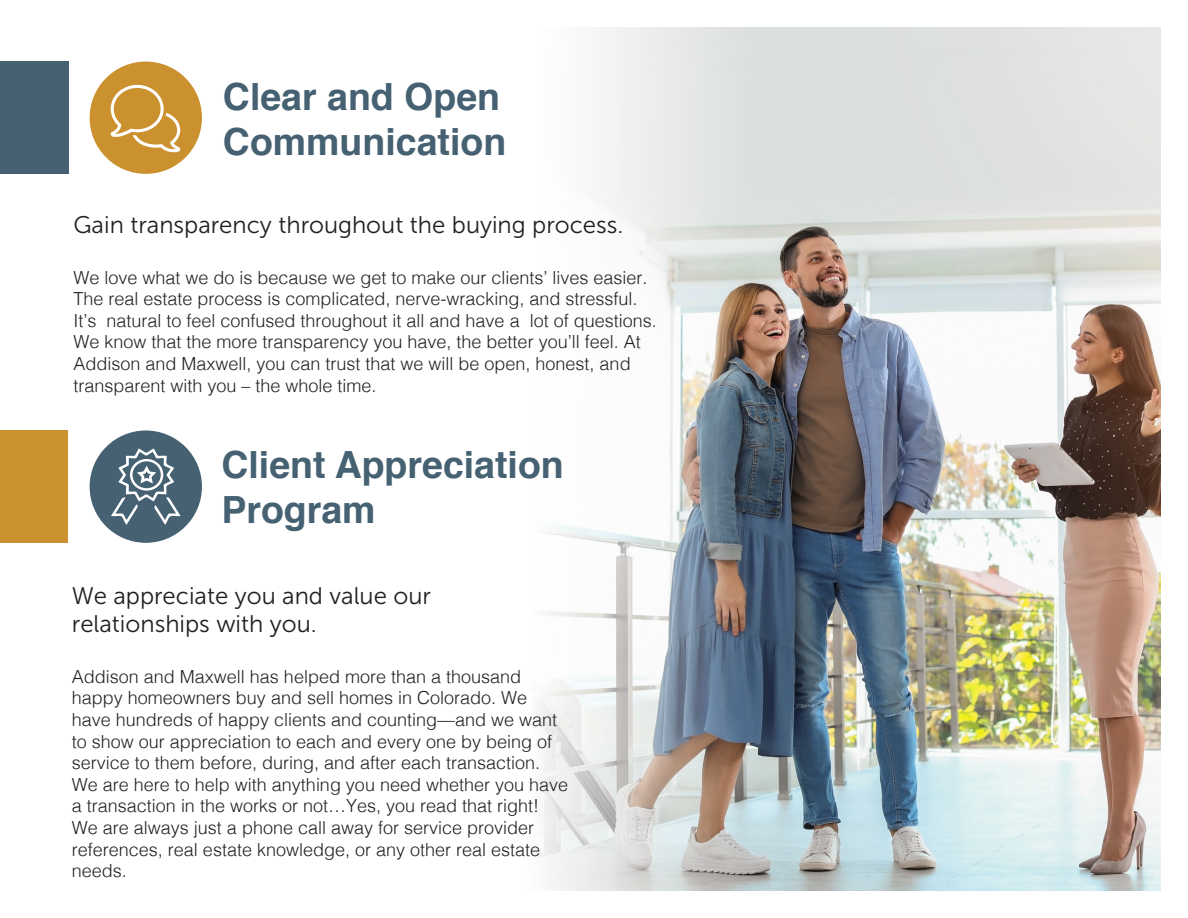
<style>
.page{position:relative;width:1188px;height:918px;background:#fff}
.page>*{position:absolute;margin:0;border:0;box-sizing:border-box;transform-origin:0 0}
.t1{font:700 37.5px "Helvetica";color:#456172}
.t2{font:24px/28.8px "Museo Sans 300";color:#231f20}
.t3{font:300 18px/21.6px "Helvetica";color:#231f20}
</style>
<div class="page">
<img style="left:536px;top:27px;width:625px;height:864px">
<div style="left:0;top:62px;width:69px;height:112px;background:#456172"></div>
<div style="left:90px;top:62px;width:112px;height:112px;background:#cb912e;border-radius:50%"></div>
<svg style="left:111px;top:85px;width:70px;height:67px"></svg>
<div style="left:0;top:430px;width:67px;height:113px;background:#cb912e"></div>
<div style="left:90px;top:430px;width:112px;height:113px;background:#456172;border-radius:50%"></div>
<svg style="left:111px;top:448px;width:70px;height:77px"></svg>
<p class="t1" style="left:223px;top:67px;width:279px">Clear and Open</p>
<p class="t1" style="left:223px;top:112px;width:285px">Communication</p>
<p class="t2" style="left:73px;top:211px;width:551px">Gain transparency throughout the buying process.</p>
<p class="t3" style="left:73px;top:265px;width:585px">We love what we do is because we get to make our clients’ lives easier.<br>The real estate process is complicated, nerve-wracking, and stressful.<br>It’s natural to feel confused throughout it all and have a lot of questions.<br>We know that the more transparency you have, the better you’ll feel. At Addison and Maxwell, you can trust that we will be open, honest, and transparent with you – the whole time.</p>
<p class="t1" style="left:221px;top:434px;width:344px">Client Appreciation</p>
<p class="t1" style="left:221px;top:479px;width:156px">Program</p>
<p class="t2" style="left:72px;top:581px;width:361px">We appreciate you and value our relationships with you.</p>
<p class="t3" style="left:72px;top:664px;width:498px">Addison and Maxwell has helped more than a thousand happy homeowners buy and sell homes in Colorado. We have hundreds of happy clients and counting—and we want to show our appreciation to each and every one by being of service to them before, during, and after each transaction.<br>We are here to help with anything you need whether you have a transaction in the works or not…Yes, you read that right!<br>We are always just a phone call away for service provider references, real estate knowledge, or any other real estate needs.</p>
</div>
